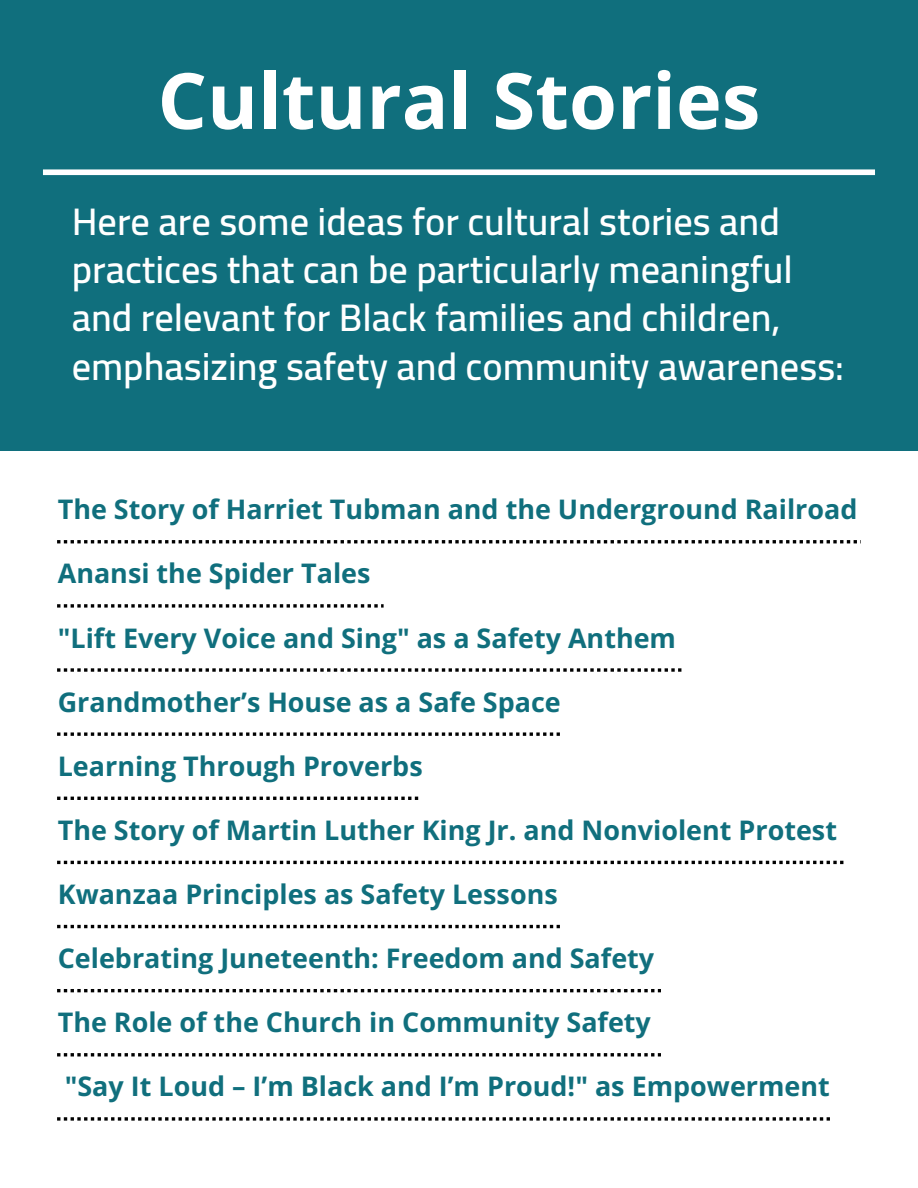
<style>
.page{position:relative;width:918px;height:1188px;background:#fff}
.page>*{position:absolute;margin:0;border:0;box-sizing:border-box;transform-origin:0 0}
.t1{font:700 77.7px "Open Sans";color:#fff}
.t2{font:600 38.4px/48.3px "Cairo";color:#fff}
.t3{font:700 27px "Open Sans";color:#106f7d}
</style>
<div class="page">
<div style="left:0;top:0;width:918px;height:450px;background:#106f7d"></div>
<div style="left:43px;top:169px;width:832px;height:6px;background:#fff"></div>
<svg style="left:57px;top:540px;width:804px;height:3px"></svg>
<svg style="left:57px;top:604px;width:327px;height:4px"></svg>
<svg style="left:57px;top:668px;width:624px;height:4px"></svg>
<svg style="left:57px;top:732px;width:503px;height:4px"></svg>
<svg style="left:57px;top:797px;width:361px;height:3px"></svg>
<svg style="left:57px;top:861px;width:786px;height:3px"></svg>
<svg style="left:57px;top:925px;width:503px;height:3px"></svg>
<svg style="left:57px;top:989px;width:604px;height:3px"></svg>
<svg style="left:57px;top:1053px;width:604px;height:3px"></svg>
<svg style="left:57px;top:1117px;width:773px;height:4px"></svg>
<h1 class="t1" style="left:158px;top:46px;width:604px">Cultural Stories</h1>
<p class="t2" style="left:72px;top:197px;width:774px">Here are some ideas for cultural stories and practices that can be particularly meaningful and relevant for Black families and children, emphasizing safety and community awareness:</p>
<p class="t3" style="left:58px;top:490px;width:801px">The Story of Harriet Tubman and the Underground Railroad</p>
<p class="t3" style="left:58px;top:555px;width:314px">Anansi the Spider Tales</p>
<p class="t3" style="left:58px;top:619px;width:620px">"Lift Every Voice and Sing" as a Safety Anthem</p>
<p class="t3" style="left:58px;top:683px;width:505px">Grandmother’s House as a Safe Space</p>
<p class="t3" style="left:58px;top:747px;width:366px">Learning Through Proverbs</p>
<p class="t3" style="left:58px;top:811px;width:781px">The Story of Martin Luther King Jr. and Nonviolent Protest</p>
<p class="t3" style="left:58px;top:875px;width:501px">Kwanzaa Principles as Safety Lessons</p>
<p class="t3" style="left:58px;top:939px;width:598px">Celebrating Juneteenth: Freedom and Safety</p>
<p class="t3" style="left:58px;top:1003px;width:595px">The Role of the Church in Community Safety</p>
<p class="t3" style="left:65px;top:1068px;width:767px">"Say It Loud – I’m Black and I’m Proud!" as Empowerment</p>
</div>
